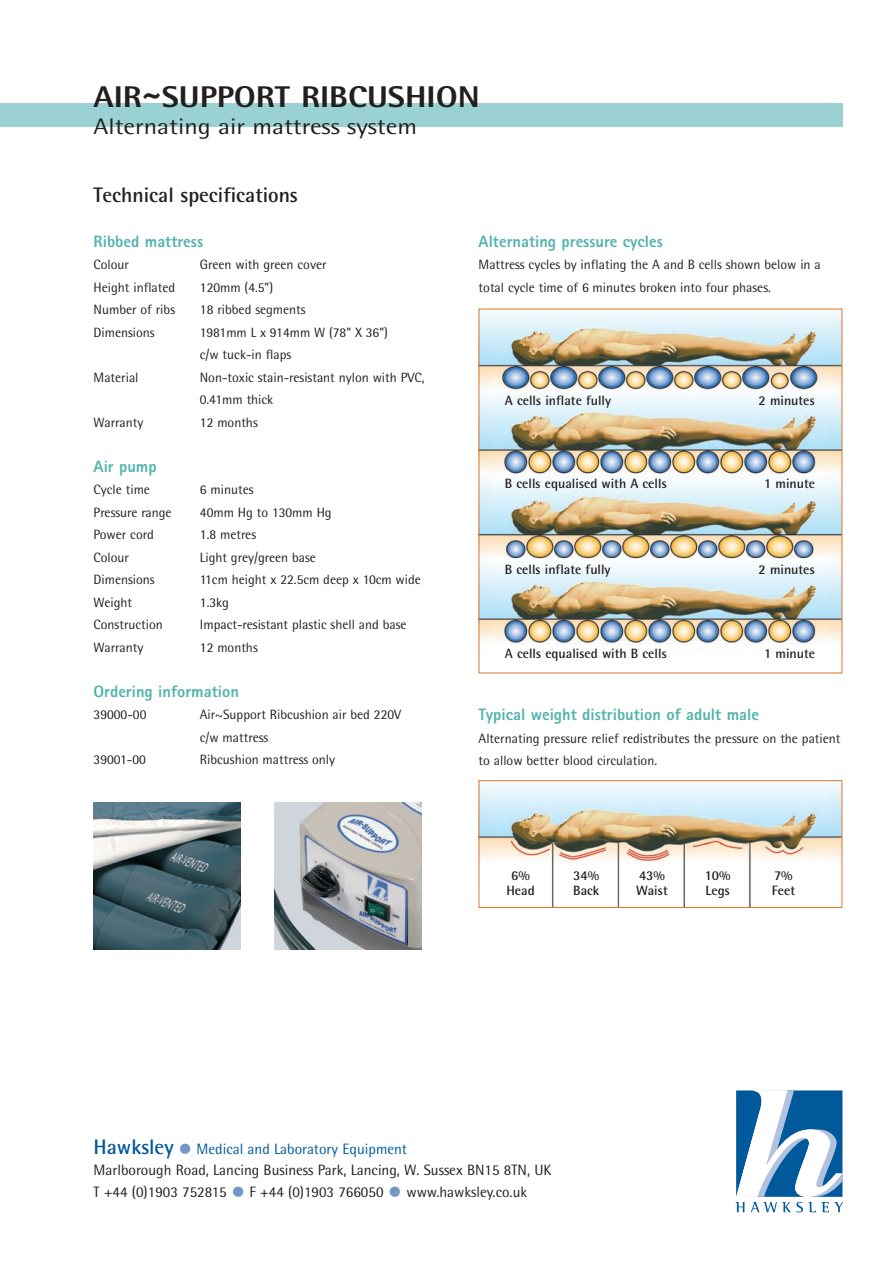
<style>
.page{position:relative;width:893px;height:1262px;background:#fff}
.page>*{position:absolute;margin:0;border:0;box-sizing:border-box;transform-origin:0 0}
.t1{font:800 30px "Rotis Semi Sans";color:#231f20;scale:1.1 1}
.t2{font:22.5px "Rotis Semi Sans";color:#231f20;scale:1.15 1}
.t3{font:700 21px "Rotis Semi Sans";color:#231f20}
.t4{font:800 16.5px "Rotis Sans Serif";color:#52b3ae}
.t5{font:15px/21px "Rotis Semi Sans";color:#231f20}
.t6{font:13.5px/22.5px "Rotis Semi Sans";color:#231f20}
.t7{font:700 13.5px/15px "Rotis Semi Sans";color:#231f20}
.s1{font-family:"Bookman";font-weight:600}
.s2{font-weight:700;font-size:21px;color:#00599b}
.s3{font-size:28.5px;color:#7497c5}
.s4{color:#00599b}
</style>
<div class="page">
<img style="left:480px;top:782px;width:360px;height:123px">
<div style="left:478px;top:780px;width:364px;height:127px;border:1px solid #de762d"></div>
<img style="left:94px;top:802px;width:146px;height:147px">
<img style="left:274px;top:802px;width:147px;height:147px">
<div style="left:0;top:103px;width:842px;height:24px;background:#9ad1d2"></div>
<svg style="left:735px;top:1090px;width:108px;height:122px"></svg>
<img style="left:480px;top:311px;width:360px;height:334px">
<h1 class="t1" style="left:94px;top:86px;width:352px">AIR<span class="s1">~</span>SUPPORT RIBCUSHION</h1>
<h2 class="t2" style="left:94px;top:118px;width:283px">Alternating air mattress system</h2>
<h3 class="t3" style="left:94px;top:187px;width:206px">Technical specifications</h3>
<p class="t4" style="left:94px;top:235px;width:111px">Ribbed mattress</p>
<p class="t6" style="left:94px;top:255px;width:37px">Colour</p>
<p class="t6" style="left:200px;top:255px;width:128px">Green with green cover</p>
<p class="t6" style="left:94px;top:277px;width:83px">Height inflated</p>
<p class="t6" style="left:200px;top:277px;width:75px">120mm (4.5”)</p>
<p class="t6" style="left:94px;top:300px;width:83px">Number of ribs</p>
<p class="t6" style="left:200px;top:300px;width:107px">18 ribbed segments</p>
<p class="t6" style="left:94px;top:322px;width:63px">Dimensions</p>
<p class="t6" style="left:200px;top:322px;width:190px">1981mm L x 914mm W (78” X 36”) c/w tuck-in flaps</p>
<p class="t6" style="left:94px;top:367px;width:46px">Material</p>
<p class="t6" style="left:200px;top:367px;width:226px">Non-toxic stain-resistant nylon with PVC,<br>0.41mm thick</p>
<p class="t6" style="left:94px;top:412px;width:51px">Warranty</p>
<p class="t6" style="left:200px;top:412px;width:59px">12 months</p>
<p class="t4" style="left:94px;top:460px;width:65px">Air pump</p>
<p class="t6" style="left:94px;top:480px;width:58px">Cycle time</p>
<p class="t6" style="left:200px;top:480px;width:55px">6 minutes</p>
<p class="t6" style="left:94px;top:502px;width:80px">Pressure range</p>
<p class="t6" style="left:200px;top:502px;width:133px">40mm Hg to 130mm Hg</p>
<p class="t6" style="left:94px;top:525px;width:62px">Power cord</p>
<p class="t6" style="left:200px;top:525px;width:58px">1.8 metres</p>
<p class="t6" style="left:94px;top:547px;width:37px">Colour</p>
<p class="t6" style="left:200px;top:547px;width:117px">Light grey/green base</p>
<p class="t6" style="left:94px;top:570px;width:63px">Dimensions</p>
<p class="t6" style="left:200px;top:570px;width:222px">11cm height x 22.5cm deep x 10cm wide</p>
<p class="t6" style="left:94px;top:592px;width:40px">Weight</p>
<p class="t6" style="left:200px;top:592px;width:31px">1.3kg</p>
<p class="t6" style="left:94px;top:615px;width:71px">Construction</p>
<p class="t6" style="left:200px;top:615px;width:208px">Impact-resistant plastic shell and base</p>
<p class="t6" style="left:94px;top:637px;width:51px">Warranty</p>
<p class="t6" style="left:200px;top:637px;width:59px">12 months</p>
<p class="t4" style="left:94px;top:685px;width:147px">Ordering information</p>
<p class="t6" style="left:94px;top:705px;width:54px">39000-00</p>
<p class="t6" style="left:200px;top:705px;width:203px">Air~Support Ribcushion air bed 220V c/w mattress</p>
<p class="t6" style="left:94px;top:750px;width:54px">39001-00</p>
<p class="t6" style="left:200px;top:750px;width:137px">Ribcushion mattress only</p>
<p class="t4" style="left:478px;top:235px;width:186px">Alternating pressure cycles</p>
<p class="t6" style="left:478px;top:255px;width:343px">Mattress cycles by inflating the A and B cells shown below in a total cycle time of 6 minutes broken into four phases.</p>
<p class="t7" style="left:505px;top:394px;width:108px">A cells inflate fully</p>
<p class="t7" style="left:758px;top:394px;width:58px">2 minutes</p>
<p class="t7" style="left:505px;top:477px;width:163px">B cells equalised with A cells</p>
<p class="t7" style="left:764px;top:477px;width:52px">1 minute</p>
<p class="t7" style="left:505px;top:563px;width:107px">B cells inflate fully</p>
<p class="t7" style="left:758px;top:563px;width:58px">2 minutes</p>
<p class="t7" style="left:505px;top:647px;width:163px">A cells equalised with B cells</p>
<p class="t7" style="left:764px;top:647px;width:52px">1 minute</p>
<p class="t4" style="left:478px;top:709px;width:282px">Typical weight distribution of adult male</p>
<p class="t6" style="left:478px;top:728px;width:363px">Alternating pressure relief redistributes the pressure on the patient to allow better blood circulation.</p>
<p class="t7" style="left:506px;top:869px;width:30px;text-align:center">6%<br>Head</p>
<p class="t7" style="left:573px;top:869px;width:28px">34%<br>Back</p>
<p class="t7" style="left:636px;top:869px;width:33px">43%<br>Waist</p>
<p class="t7" style="left:704px;top:869px;width:27px">10%<br>Legs</p>
<p class="t7" style="left:771px;top:869px;width:25px">7%<br>Feet</p>
<p class="t5" style="left:94px;top:1139px;width:459px"><span class="s2">Hawksley</span> <span class="s3">•</span> <span class="s4">Medical and Laboratory Equipment<br></span>Marlborough Road, Lancing Business Park, Lancing, W. Sussex BN15 8TN, UK</p>
<p class="t5" style="left:94px;top:1183px;width:435px">T +44 (0)1903 752815 <span class="s3">•</span> F +44 (0)1903 766050 <span class="s3">•</span> www.hawksley.co.uk</p>
</div>
